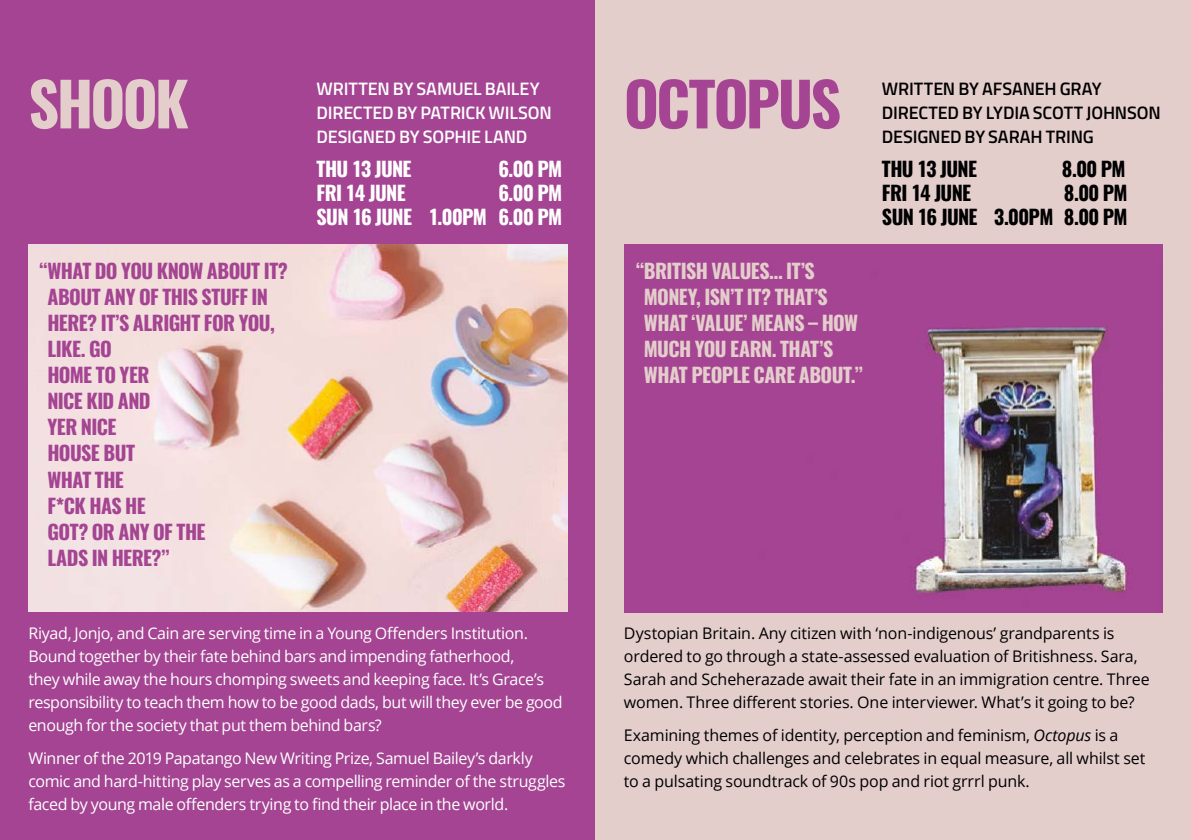
<style>
.page{position:relative;width:1191px;height:840px;background:#fff}
.page>*{position:absolute;margin:0;border:0;box-sizing:border-box;transform-origin:0 0}
.t1{font:700 60px "Oswald";letter-spacing:-.04em;color:#a44492}
.t2{font:700 60px "Oswald";letter-spacing:-.05em;color:#e4cecc}
.t3{font:700 20px/26px "Oswald";letter-spacing:-.03em;color:#a44492}
.t4{font:700 20px/26px "Oswald";letter-spacing:-.025em;color:#e4cecc}
.t5{font:700 20px/24px "Oswald";letter-spacing:-.035em;color:#fff;text-align:right}
.t6{font:700 20px/24px "Oswald";letter-spacing:-.035em;color:#000;text-align:right}
.t7{font:600 18px/24px "Titillium Web";letter-spacing:-.01em;color:#000}
.t8{font:600 18px/24px "Titillium Web";letter-spacing:-.01em;color:#fff}
.t9{font:16px/23px "Open Sans";letter-spacing:-.025em;color:#fff}
.t10{font:16px/23px "Open Sans";letter-spacing:-.01em;color:#000}
.s1{font-style:italic}
</style>
<div class="page">
<div style="left:0;top:0;width:595px;height:839px;background:#a44492"></div>
<img style="left:28px;top:244px;width:539px;height:367px">
<div style="left:595px;top:0;width:596px;height:839px;background:#e4cecc"></div>
<div style="left:624px;top:244px;width:538px;height:368px;background:#a44492"></div>
<img style="left:914px;top:326px;width:215px;height:268px">
<h1 class="t2" style="left:28px;top:72px;width:162px">SHOOK</h1>
<p class="t8" style="left:316px;top:76px;width:237px">WRITTEN BY SAMUEL BAILEY<br>DIRECTED BY PATRICK WILSON<br>DESIGNED BY SOPHIE LAND</p>
<p class="t5" style="left:316px;top:158px;width:97px">THU 13 JUNE</p>
<p class="t5" style="left:498px;top:158px;width:65px">6.00 PM</p>
<p class="t5" style="left:316px;top:182px;width:91px">FRI 14 JUNE</p>
<p class="t5" style="left:316px;top:182px;width:247px">6.00 PM<br>SUN 16 JUNE 1.00PM 6.00 PM</p>
<h1 class="t1" style="left:624px;top:72px;width:219px">OCTOPUS</h1>
<p class="t3" style="left:47px;top:259px;width:242px;text-indent:-8px">“WHAT DO YOU KNOW ABOUT IT?<br>ABOUT ANY OF THIS STUFF IN<br>HERE? IT’S ALRIGHT FOR YOU,<br>LIKE. GO<br>HOME TO YER<br>NICE KID AND<br>YER NICE<br>HOUSE BUT<br>WHAT THE<br>F*CK HAS HE<br>GOT? OR ANY OF THE<br>LADS IN HERE?”</p>
<p class="t4" style="left:644px;top:259px;width:220px;text-indent:-8px">“BRITISH VALUES… IT’S<br>MONEY, ISN’T IT? THAT’S<br>WHAT ‘VALUE’ MEANS – HOW<br>MUCH YOU EARN. THAT’S<br>WHAT PEOPLE CARE ABOUT.”</p>
<p class="t7" style="left:882px;top:76px;width:280px">WRITTEN BY AFSANEH GRAY<br>DIRECTED BY LYDIA SCOTT JOHNSON<br>DESIGNED BY SARAH TRING</p>
<p class="t6" style="left:882px;top:158px;width:97px">THU 13 JUNE</p>
<p class="t6" style="left:1062px;top:158px;width:65px">8.00 PM</p>
<p class="t6" style="left:882px;top:182px;width:91px">FRI 14 JUNE</p>
<p class="t6" style="left:882px;top:182px;width:247px">8.00 PM<br>SUN 16 JUNE 3.00PM 8.00 PM</p>
<p class="t9" style="left:28px;top:621px;width:536px">Riyad, Jonjo, and Cain are serving time in a Young Offenders Institution.<br>Bound together by their fate behind bars and impending fatherhood,<br>they while away the hours chomping sweets and keeping face. It’s Grace’s responsibility to teach them how to be good dads, but will they ever be good enough for the society that put them behind bars?</p>
<p class="t9" style="left:28px;top:746px;width:538px">Winner of the 2019 Papatango New Writing Prize, Samuel Bailey’s darkly comic and hard-hitting play serves as a compelling reminder of the struggles faced by young male offenders trying to find their place in the world.</p>
<p class="t10" style="left:624px;top:621px;width:527px">Dystopian Britain. Any citizen with ‘non-indigenous’ grandparents is ordered to go through a state-assessed evaluation of Britishness. Sara, Sarah and Scheherazade await their fate in an immigration centre. Three women. Three different stories. One interviewer. What’s it going to be?</p>
<p class="t10" style="left:624px;top:723px;width:523px">Examining themes of identity, perception and feminism, <span class="s1">Octopus</span> is a comedy which challenges and celebrates in equal measure, all whilst set to a pulsating soundtrack of 90s pop and riot grrrl punk.</p>
</div>
